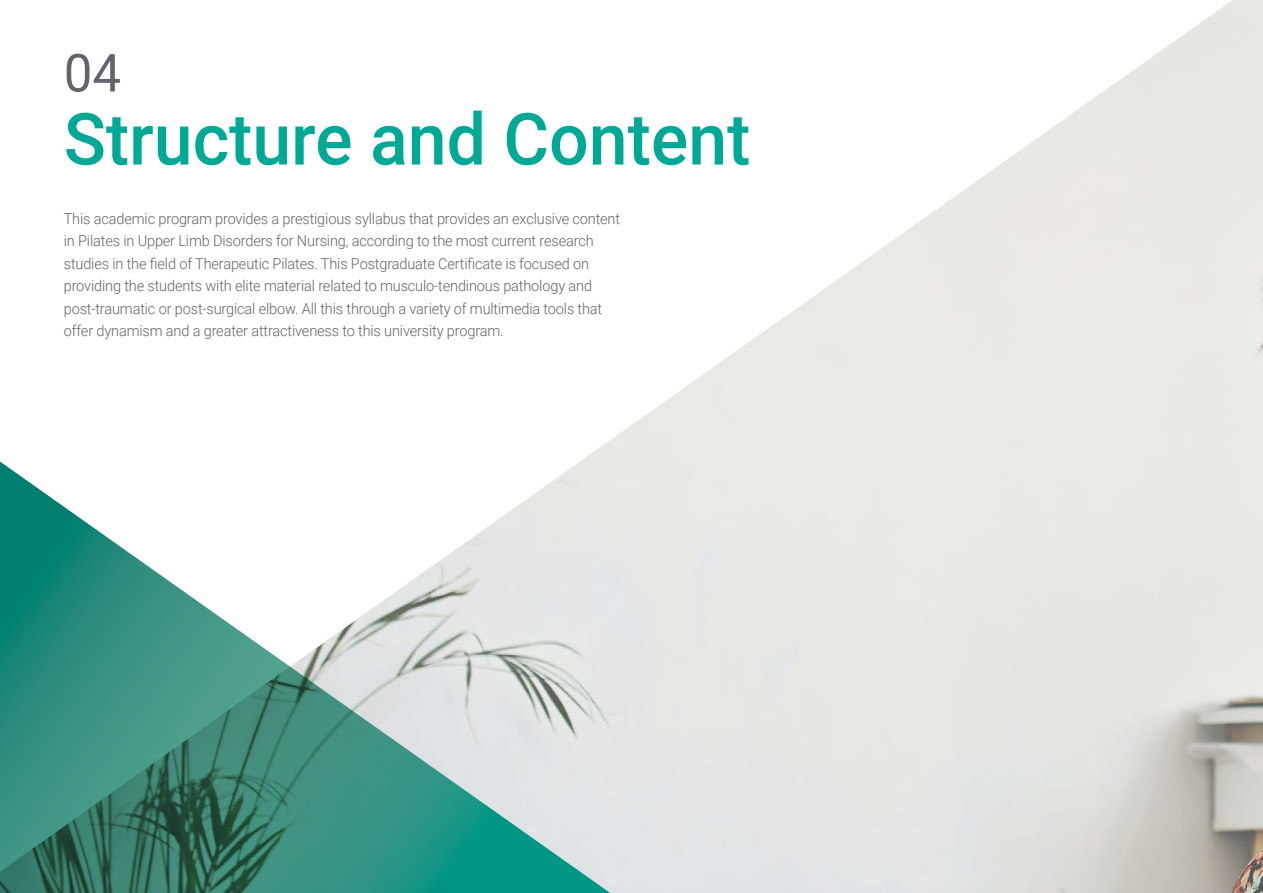
<style>
.page{position:relative;width:1263px;height:893px;background:#fff}
.page>*{position:absolute;margin:0;border:0;box-sizing:border-box;transform-origin:0 0}
.t1{font:500 72px "Roboto";color:#00a996}
.t2{font:52.5px "Roboto";color:#61646a}
.t3{font:300 15px/22.5px "Roboto";letter-spacing:-.01em;color:#61646a}
</style>
<div class="page">
<img style="left:602px;top:0;width:661px;height:893px">
<svg style="left:0;top:446px;width:640px;height:447px"></svg>
<h2 class="t2" style="left:64px;top:36px;width:59px">04</h2>
<h1 class="t1" style="left:64px;top:89px;width:688px">Structure and Content</h1>
<p class="t3" style="left:64px;top:207px;width:558px">This academic program provides a prestigious syllabus that provides an exclusive content in Pilates in Upper Limb Disorders for Nursing, according to the most current research studies in the field of Therapeutic Pilates. This Postgraduate Certificate is focused on providing the students with elite material related to musculo-tendinous pathology and post-traumatic or post-surgical elbow. All this through a variety of multimedia tools that offer dynamism and a greater attractiveness to this university program.</p>
</div>
